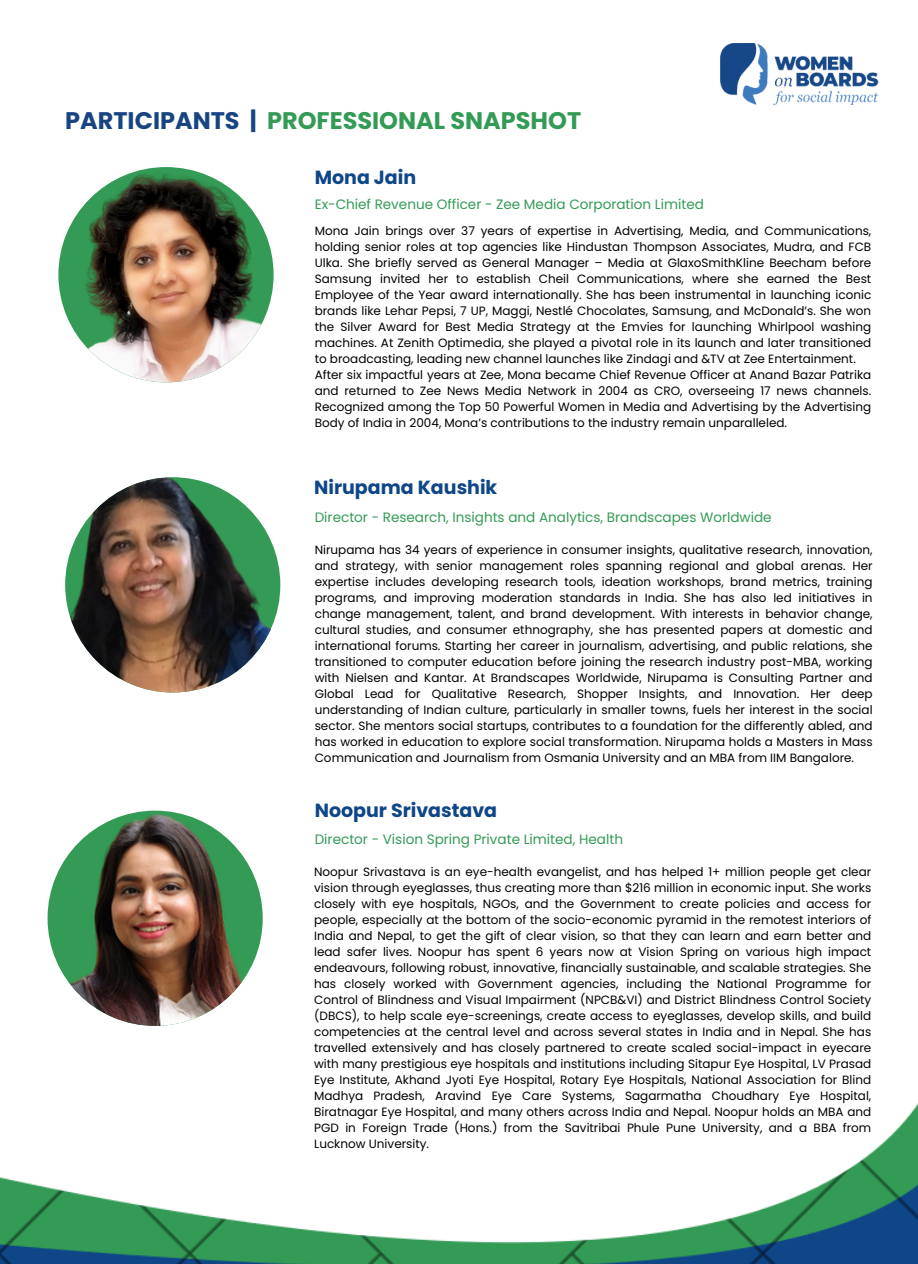
<style>
.page{position:relative;width:918px;height:1264px;background:#fff}
.page>*{position:absolute;margin:0;border:0;box-sizing:border-box;transform-origin:0 0}
.t1{font:700 24px "Poppins";color:#339b55}
.t2{font:700 19.05px "Poppins";color:#0e4688}
.t3{font:13.65px "Poppins";color:#339b55}
.t4{font:12px/16px "Poppins";color:#000;text-align:justify}
.s1{color:#184582}
</style>
<div class="page">
<img style="left:0;top:1009px;width:918px;height:254px">
<img style="left:721px;top:43px;width:158px;height:62px">
<img style="left:58px;top:167px;width:216px;height:215px;border-radius:50%">
<img style="left:65px;top:477px;width:215px;height:215px;border-radius:50%">
<img style="left:48px;top:810px;width:215px;height:215px;border-radius:50%">
<p class="t1" style="left:65px;top:104px;width:518px"><span class="s1">PARTICIPANTS |</span> PROFESSIONAL SNAPSHOT</p>
<h3 class="t2" style="left:315px;top:164px;width:103px">Mona Jain</h3>
<p class="t3" style="left:315px;top:195px;width:391px">Ex-Chief Revenue Officer - Zee Media Corporation Limited</p>
<p class="t4" style="left:315px;top:223px;width:558px">Mona Jain brings over 37 years of expertise in Advertising, Media, and Communications, holding senior roles at top agencies like Hindustan Thompson Associates, Mudra, and FCB Ulka. She briefly served as General Manager – Media at GlaxoSmithKline Beecham before Samsung invited her to establish Cheil Communications, where she earned the Best Employee of the Year award internationally. She has been instrumental in launching iconic brands like Lehar Pepsi, 7 UP, Maggi, Nestlé Chocolates, Samsung, and McDonald’s. She won the Silver Award for Best Media Strategy at the Emvies for launching Whirlpool washing machines. At Zenith Optimedia, she played a pivotal role in its launch and later transitioned to broadcasting, leading new channel launches like Zindagi and &amp;TV at Zee Entertainment.</p>
<h2 class="t4" style="left:315px;top:367px;width:558px">After six impactful years at Zee, Mona became Chief Revenue Officer at Anand Bazar Patrika and returned to Zee News Media Network in 2004 as CRO, overseeing 17 news channels.<br>Recognized among the Top 50 Powerful Women in Media and Advertising by the Advertising Body of India in 2004, Mona’s contributions to the industry remain unparalleled.</h2>
<p class="t2" style="left:314px;top:474px;width:185px">Nirupama Kaushik</p>
<h2 class="t3" style="left:315px;top:507px;width:458px">Director - Research, Insights and Analytics, Brandscapes Worldwide</h2>
<h3 class="t4" style="left:315px;top:541px;width:559px">Nirupama has 34 years of experience in consumer insights, qualitative research, innovation, and strategy, with senior management roles spanning regional and global arenas. Her expertise includes developing research tools, ideation workshops, brand metrics, training programs, and improving moderation standards in India. She has also led initiatives in change management, talent, and brand development. With interests in behavior change, cultural studies, and consumer ethnography, she has presented papers at domestic and international forums. Starting her career in journalism, advertising, and public relations, she transitioned to computer education before joining the research industry post-MBA, working with Nielsen and Kantar. At Brandscapes Worldwide, Nirupama is Consulting Partner and Global Lead for Qualitative Research, Shopper Insights, and Innovation. Her deep understanding of Indian culture, particularly in smaller towns, fuels her interest in the social sector. She mentors social startups, contributes to a foundation for the differently abled, and has worked in education to explore social transformation. Nirupama holds a Masters in Mass Communication and Journalism from Osmania University and an MBA from IIM Bangalore.</h3>
<h2 class="t2" style="left:315px;top:796px;width:184px">Noopur Srivastava</h2>
<p class="t3" style="left:315px;top:829px;width:310px">Director - Vision Spring Private Limited, Health</p>
<h3 class="t4" style="left:314px;top:863px;width:559px">Noopur Srivastava is an eye-health evangelist, and has helped 1+ million people get clear vision through eyeglasses, thus creating more than $216 million in economic input. She works closely with eye hospitals, NGOs, and the Government to create policies and access for people, especially at the bottom of the socio-economic pyramid in the remotest interiors of India and Nepal, to get the gift of clear vision, so that they can learn and earn better and lead safer lives. Noopur has spent 6 years now at Vision Spring on various high impact endeavours, following robust, innovative, financially sustainable, and scalable strategies. She has closely worked with Government agencies, including the National Programme for Control of Blindness and Visual Impairment (NPCB&amp;VI) and District Blindness Control Society (DBCS), to help scale eye-screenings, create access to eyeglasses, develop skills, and build competencies at the central level and across several states in India and in Nepal. She has travelled extensively and has closely partnered to create scaled social-impact in eyecare with many prestigious eye hospitals and institutions including Sitapur Eye Hospital, LV Prasad Eye Institute, Akhand Jyoti Eye Hospital, Rotary Eye Hospitals, National Association for Blind Madhya Pradesh, Aravind Eye Care Systems, Sagarmatha Choudhary Eye Hospital, Biratnagar Eye Hospital, and many others across India and Nepal. Noopur holds an MBA and PGD in Foreign Trade (Hons.) from the Savitribai Phule Pune University, and a BBA from Lucknow University.</h3>
</div>
